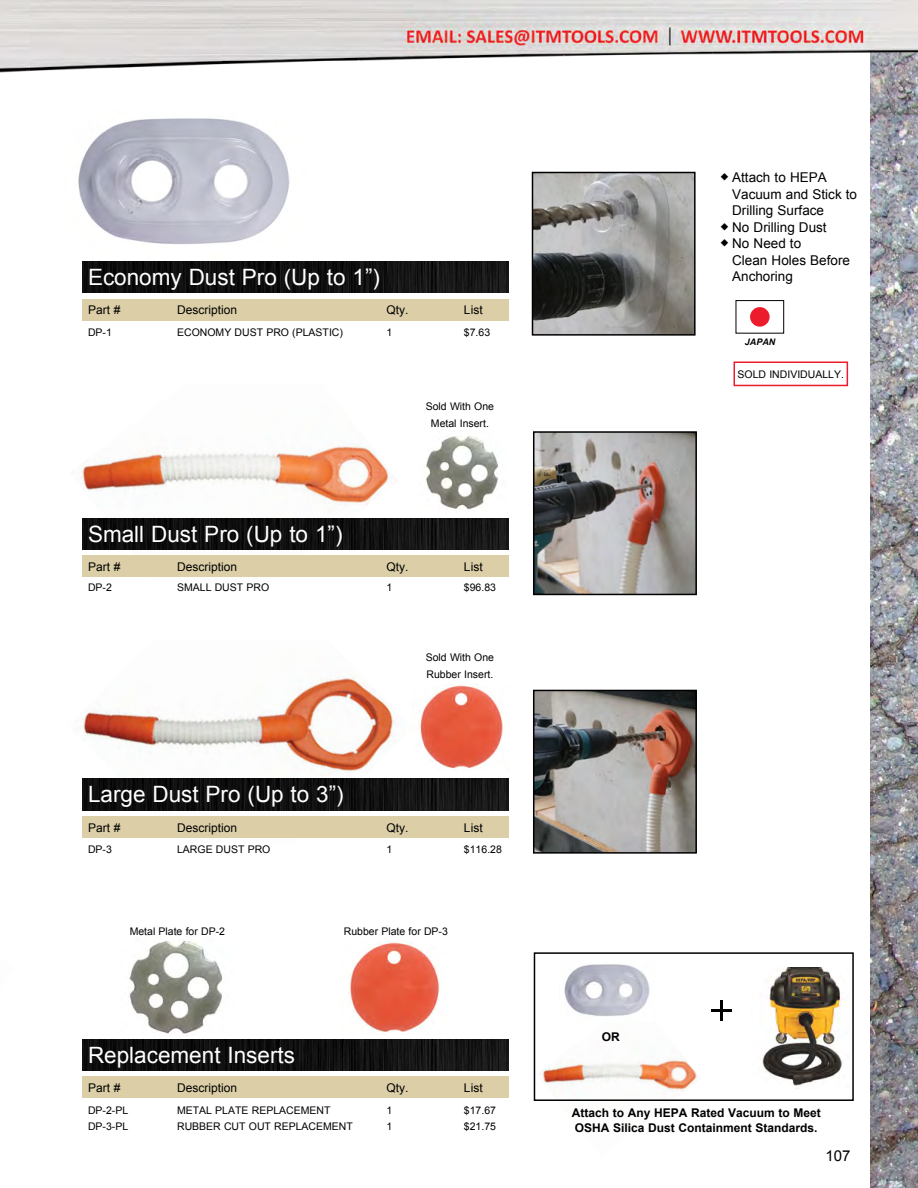
<style>
.page{position:relative;width:918px;height:1188px;background:#fff}
.page>*{position:absolute;margin:0;border:0;box-sizing:border-box;transform-origin:0 0}
.t1{font:22.5px "Arial";color:#fff}
.t2{font:15px "Arial";color:#000}
.t3{font:13.5px/16.5px "Arial";color:#000}
.t4{font:12px "Arial";color:#000}
.t5{font:700 12px/14.4px "Arial";color:#000}
.t6{font:10.5px/16.5px "Arial";color:#000}
.t7{font:italic 700 9px "Arial";color:#000}
</style>
<div class="page">
<img style="left:871px;top:171px;width:47px;height:1017px">
<div style="left:734px;top:362px;width:114px;height:24px;border:2px solid #ed1c2c"></div>
<img style="left:535px;top:175px;width:158px;height:158px">
<div style="left:532px;top:172px;width:164px;height:164px;border:2px solid #000"></div>
<img style="left:541px;top:1054px;width:159px;height:38px">
<img style="left:81px;top:555px;width:332px;height:283px">
<img style="left:80px;top:320px;width:319px;height:317px">
<img style="left:762px;top:967px;width:83px;height:119px">
<hr style="left:720px;top:1000px;width:3px;height:21px;background:#000">
<hr style="left:711px;top:1009px;width:21px;height:3px;background:#000">
<div style="left:534px;top:952px;width:320px;height:149px;border:2px solid #000"></div>
<img style="left:82px;top:261px;width:427px;height:32px">
<img style="left:82px;top:518px;width:427px;height:32px">
<img style="left:82px;top:779px;width:427px;height:31px">
<img style="left:82px;top:1039px;width:427px;height:32px">
<div style="left:82px;top:327px;width:427px;height:57px;background:#fff"></div>
<div style="left:82px;top:582px;width:427px;height:57px;background:#fff"></div>
<div style="left:82px;top:299px;width:427px;height:21px;background:#dccfa8"></div>
<div style="left:82px;top:556px;width:427px;height:21px;background:#dccfa8"></div>
<div style="left:82px;top:816px;width:427px;height:21px;background:#dccfa8"></div>
<div style="left:82px;top:1077px;width:427px;height:21px;background:#dccfa8"></div>
<img style="left:78px;top:171px;width:212px;height:73px">
<img style="left:564px;top:964px;width:86px;height:52px">
<img style="left:129px;top:941px;width:94px;height:93px">
<img style="left:424px;top:435px;width:74px;height:75px">
<img style="left:412px;top:684px;width:91px;height:86px">
<img style="left:349px;top:942px;width:91px;height:91px">
<img style="left:536px;top:693px;width:158px;height:158px">
<div style="left:533px;top:690px;width:164px;height:164px;border:2px solid #000"></div>
<img style="left:536px;top:434px;width:158px;height:158px">
<div style="left:533px;top:431px;width:164px;height:164px;border:2px solid #000"></div>
<div style="left:736px;top:300px;width:48px;height:34px;border:1px solid #000"></div>
<div style="left:750px;top:307px;width:20px;height:20px;background:#ed1c2c;border-radius:50%"></div>
<img style="left:0;top:0;width:918px;height:171px">
<h1 class="t1" style="left:88px;top:263px;width:293px">Economy Dust Pro (Up to 1”)</h1>
<p class="t4" style="left:88px;top:302px;width:34px">Part #</p>
<p class="t4" style="left:177px;top:302px;width:62px">Description</p>
<p class="t4" style="left:386px;top:302px;width:24px">Qty.</p>
<p class="t4" style="left:464px;top:302px;width:20px">List</p>
<p class="t6" style="left:88px;top:324px;width:25px">DP-1</p>
<p class="t6" style="left:177px;top:324px;width:167px">ECONOMY DUST PRO (PLASTIC)</p>
<p class="t6" style="left:386px;top:324px;width:7px">1</p>
<p class="t6" style="left:464px;top:324px;width:28px">$7.63</p>
<h1 class="t1" style="left:88px;top:520px;width:256px">Small Dust Pro (Up to 1”)</h1>
<p class="t6" style="left:426px;top:399px;width:70px;text-align:center">Sold With One<br>Metal Insert.</p>
<p class="t4" style="left:88px;top:559px;width:34px">Part #</p>
<p class="t4" style="left:177px;top:559px;width:62px">Description</p>
<p class="t4" style="left:386px;top:559px;width:24px">Qty.</p>
<p class="t4" style="left:464px;top:559px;width:20px">List</p>
<p class="t6" style="left:88px;top:579px;width:25px">DP-2</p>
<p class="t6" style="left:177px;top:579px;width:94px">SMALL DUST PRO</p>
<p class="t6" style="left:386px;top:579px;width:7px">1</p>
<p class="t6" style="left:464px;top:579px;width:34px">$96.83</p>
<h1 class="t1" style="left:88px;top:780px;width:257px">Large Dust Pro (Up to 3”)</h1>
<p class="t6" style="left:426px;top:650px;width:70px">Sold With One<br>Rubber Insert.</p>
<p class="t4" style="left:88px;top:820px;width:34px">Part #</p>
<p class="t4" style="left:177px;top:820px;width:62px">Description</p>
<p class="t4" style="left:386px;top:820px;width:24px">Qty.</p>
<p class="t4" style="left:464px;top:820px;width:20px">List</p>
<p class="t6" style="left:88px;top:841px;width:25px">DP-3</p>
<p class="t6" style="left:177px;top:841px;width:95px">LARGE DUST PRO</p>
<p class="t6" style="left:386px;top:841px;width:7px">1</p>
<p class="t6" style="left:464px;top:841px;width:39px">$116.28</p>
<p class="t6" style="left:130px;top:923px;width:97px">Metal Plate for DP-2</p>
<p class="t6" style="left:344px;top:923px;width:106px">Rubber Plate for DP-3</p>
<h1 class="t1" style="left:88px;top:1040px;width:208px">Replacement Inserts</h1>
<p class="t4" style="left:88px;top:1080px;width:34px">Part #</p>
<p class="t4" style="left:177px;top:1080px;width:62px">Description</p>
<p class="t4" style="left:386px;top:1080px;width:24px">Qty.</p>
<p class="t4" style="left:464px;top:1080px;width:20px">List</p>
<p class="t6" style="left:88px;top:1102px;width:42px">DP-2-PL</p>
<p class="t6" style="left:177px;top:1102px;width:155px">METAL PLATE REPLACEMENT</p>
<p class="t6" style="left:386px;top:1102px;width:7px">1</p>
<p class="t6" style="left:464px;top:1102px;width:34px">$17.67</p>
<p class="t6" style="left:88px;top:1118px;width:42px">DP-3-PL</p>
<p class="t6" style="left:177px;top:1118px;width:177px">RUBBER CUT OUT REPLACEMENT</p>
<p class="t6" style="left:386px;top:1118px;width:7px">1</p>
<p class="t6" style="left:464px;top:1118px;width:34px">$21.75</p>
<p class="t3" style="left:732px;top:169px;width:126px;text-indent:-12px">◆ Attach to HEPA<br>Vacuum and Stick to<br>Drilling Surface</p>
<p class="t3" style="left:720px;top:219px;width:108px">◆ No Drilling Dust</p>
<p class="t3" style="left:732px;top:235px;width:119px;text-indent:-12px">◆ No Need to<br>Clean Holes Before<br>Anchoring</p>
<p class="t7" style="left:745px;top:335px;width:32px">JAPAN</p>
<p class="t6" style="left:738px;top:366px;width:108px">SOLD INDIVIDUALLY.</p>
<p class="t5" style="left:602px;top:1030px;width:19px">OR</p>
<p class="t5" style="left:572px;top:1106px;width:251px">Attach to Any HEPA Rated Vacuum to Meet<br>OSHA Silica Dust Containment Standards.</p>
<h2 class="t2" style="left:825px;top:1146px;width:27px">107</h2>
</div>
